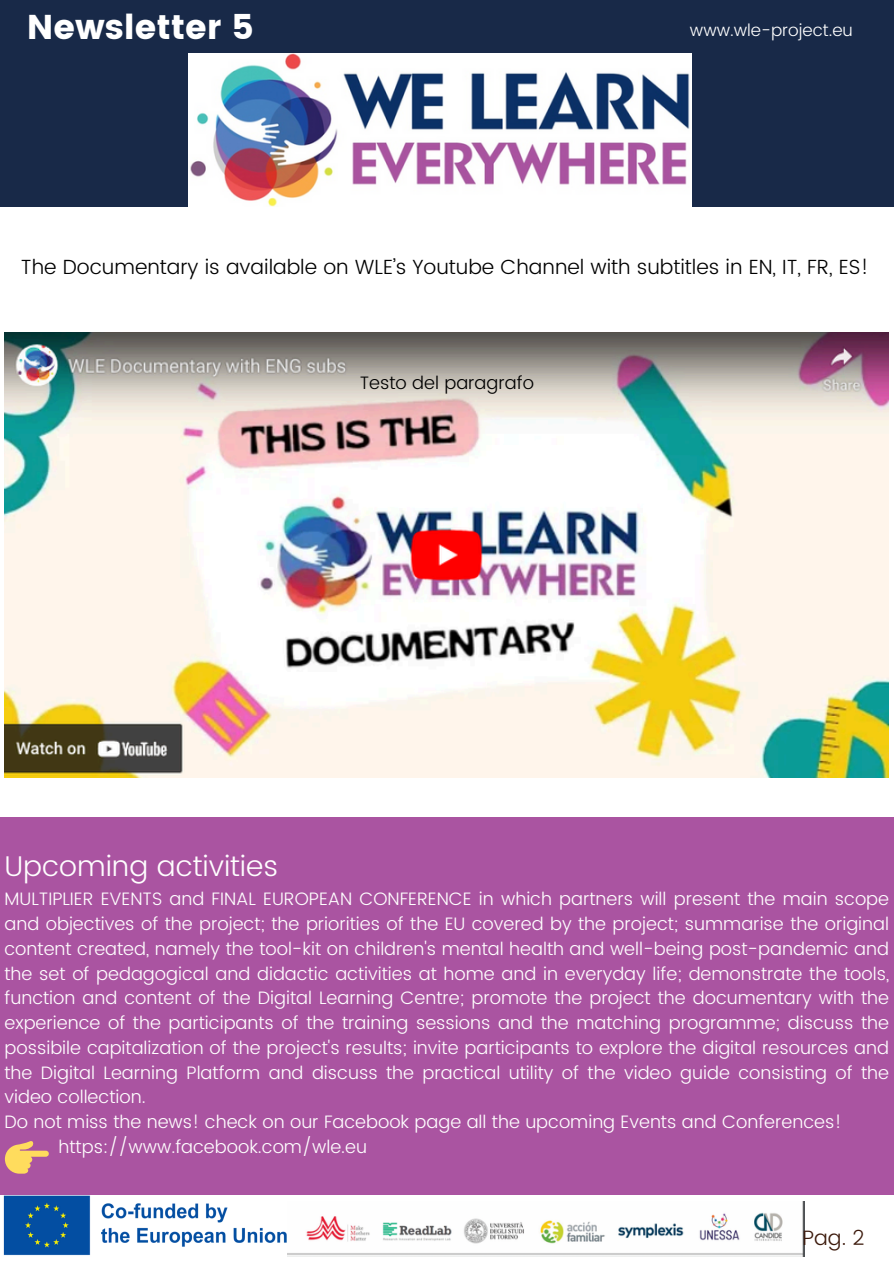
<style>
.page{position:relative;width:894px;height:1264px;background:#fff}
.page>*{position:absolute;margin:0;border:0;box-sizing:border-box;transform-origin:0 0}
.t1{font:34.35px "Poppins";color:#fff}
.t2{font:300 28.5px "Poppins";color:#fff}
.t3{font:300 20.7px "Poppins";color:#3c1a0c}
.t4{font:300 20.55px "Poppins";color:#000}
.t5{font:300 18px/24.8px "Poppins";color:#fff;text-align:justify}
.t6{font:300 18px "Poppins";color:#000}
.t7{font:300 16.95px "Poppins";color:#fff}
</style>
<div class="page">
<div style="left:0;top:0;width:893px;height:207px;background:#182948"></div>
<img style="left:188px;top:53px;width:503px;height:153px">
<img style="left:308px;top:1201px;width:496px;height:55px">
<img style="left:0;top:1194px;width:308px;height:62px">
<div style="left:0;top:817px;width:893px;height:377px;background:#aa54a1"></div>
<img style="left:5px;top:332px;width:883px;height:445px">
<svg style="left:5px;top:1141px;width:44px;height:32px"></svg>
<p class="t1" style="left:27px;top:7px;width:229px">Newsletter 5</p>
<p class="t7" style="left:689px;top:20px;width:164px">www.wle-project.eu</p>
<p class="t4" style="left:21px;top:255px;width:849px">The Documentary is available on WLE’s Youtube Channel with subtitles in EN, IT, FR, ES!</p>
<p class="t6" style="left:359px;top:372px;width:176px">Testo del paragrafo</p>
<h2 class="t2" style="left:5px;top:849px;width:275px">Upcoming activities</h2>
<p class="t5" style="left:5px;top:886px;width:885px">MULTIPLIER EVENTS and FINAL EUROPEAN CONFERENCE in which partners will present the main scope and objectives of the project; the priorities of the EU covered by the project; summarise the original content created, namely the tool-kit on children's mental health and well-being post-pandemic and the set of pedagogical and didactic activities at home and in everyday life; demonstrate the tools, function and content of the Digital Learning Centre; promote the project the documentary with the experience of the participants of the training sessions and the matching programme; discuss the possibile capitalization of the project's results; invite participants to explore the digital resources and the Digital Learning Platform and discuss the practical utility of the video guide consisting of the video collection.</p>
<p class="t5" style="left:5px;top:1109px;width:838px">Do not miss the news! check on our Facebook page all the upcoming Events and Conferences!</p>
<p class="t5" style="left:59px;top:1134px;width:310px">https://www.facebook.com/wle.eu</p>
<p class="t3" style="left:802px;top:1225px;width:63px">Pag. 2</p>
</div>
